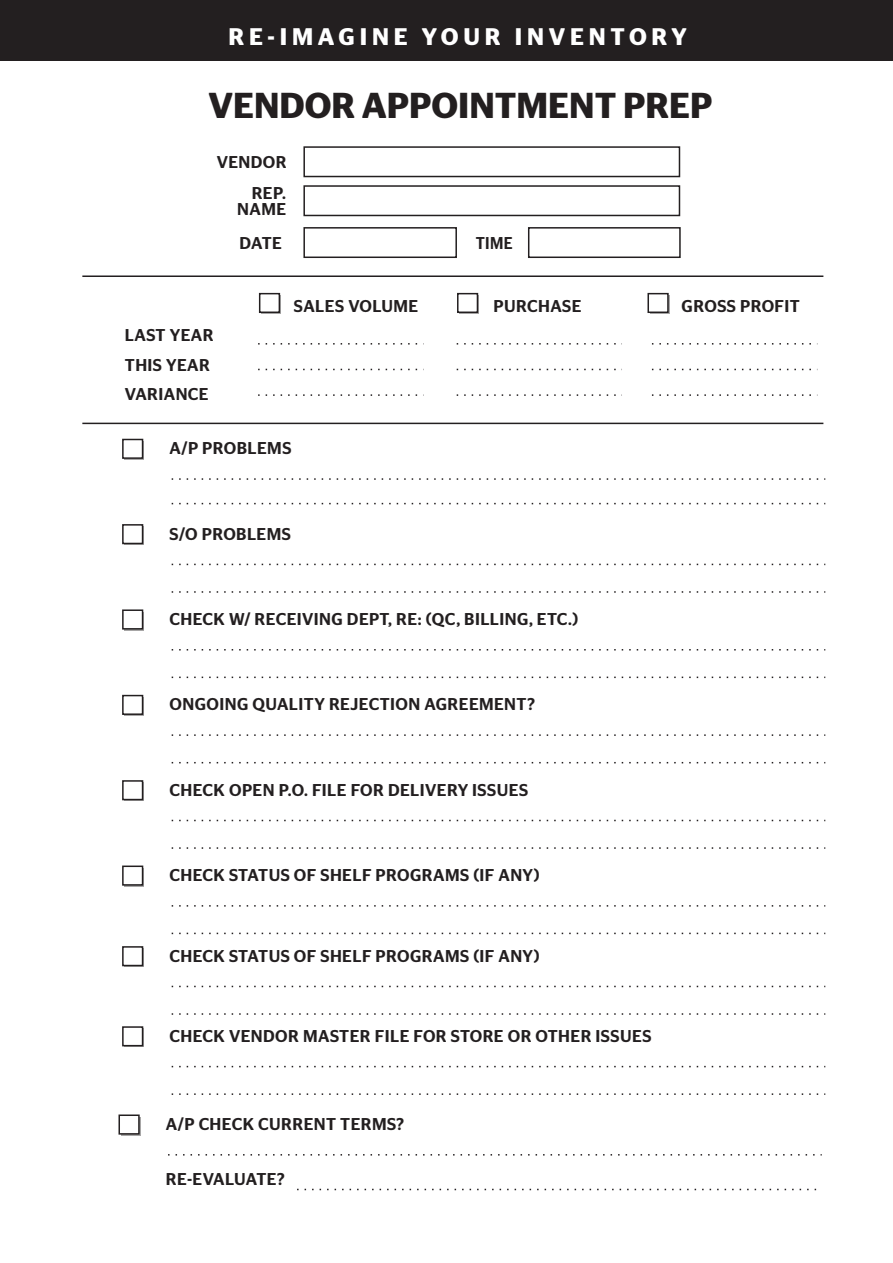
<style>
.page{position:relative;width:893px;height:1263px;background:#fff}
.page>*{position:absolute;margin:0;border:0;box-sizing:border-box;transform-origin:0 0}
.t1{font:600 36px "Stag Sans";color:#231f20}
.t2{font:600 24px "Stag Sans";letter-spacing:.2em;color:#fff}
.t3{font:500 17.1px/29.4px "Stag Sans";letter-spacing:.025em;color:#231f20}
.t4{font:500 17.1px "Stag Sans";letter-spacing:.025em;color:#231f20;scale:.91 1}
</style>
<div class="page">
<hr style="left:82px;top:275px;width:741px;height:2px;background:#231f20">
<hr style="left:82px;top:423px;width:741px;height:1px;background:#231f20">
<div style="left:0;top:0;width:893px;height:60px;background:#231f20"></div>
<div style="left:303px;top:146px;width:377px;height:31px;background:#fff;border:2px solid #231f20"></div>
<div style="left:303px;top:227px;width:154px;height:31px;background:#fff;border:2px solid #231f20"></div>
<div style="left:528px;top:227px;width:153px;height:31px;background:#fff;border:2px solid #231f20"></div>
<div style="left:303px;top:185px;width:377px;height:31px;background:#fff;border:2px solid #231f20"></div>
<svg style="left:459px;top:295px;width:20px;height:19px"></svg>
<div style="left:457px;top:293px;width:21px;height:20px;background:#fff;border:2px solid #231f20"></div>
<div style="left:261px;top:295px;width:20px;height:19px;background:#a3a2a2"></div>
<div style="left:259px;top:293px;width:21px;height:20px;background:#fff;border:2px solid #231f20"></div>
<svg style="left:124px;top:441px;width:20px;height:19px"></svg>
<div style="left:122px;top:439px;width:21px;height:20px;background:#fff;border:2px solid #231f20"></div>
<div style="left:650px;top:295px;width:19px;height:19px;background:#a3a2a2"></div>
<div style="left:647px;top:293px;width:22px;height:20px;background:#fff;border:2px solid #231f20"></div>
<svg style="left:258px;top:343px;width:160px;height:2px"></svg>
<svg style="left:457px;top:343px;width:165px;height:2px"></svg>
<svg style="left:652px;top:343px;width:159px;height:2px"></svg>
<svg style="left:258px;top:369px;width:160px;height:1px"></svg>
<svg style="left:457px;top:369px;width:165px;height:1px"></svg>
<svg style="left:652px;top:369px;width:165px;height:1px"></svg>
<svg style="left:258px;top:394px;width:160px;height:2px"></svg>
<svg style="left:172px;top:478px;width:653px;height:2px"></svg>
<svg style="left:172px;top:503px;width:653px;height:1px"></svg>
<div style="left:124px;top:526px;width:20px;height:19px;background:#888686"></div>
<div style="left:122px;top:524px;width:21px;height:20px;background:#fff;border:2px solid #231f20"></div>
<svg style="left:172px;top:564px;width:653px;height:1px"></svg>
<svg style="left:172px;top:591px;width:653px;height:2px"></svg>
<div style="left:124px;top:612px;width:20px;height:18px;background:#7e7c7d"></div>
<div style="left:122px;top:609px;width:21px;height:21px;background:#fff;border:2px solid #231f20"></div>
<svg style="left:172px;top:649px;width:653px;height:1px"></svg>
<svg style="left:172px;top:676px;width:653px;height:2px"></svg>
<svg style="left:124px;top:697px;width:20px;height:19px"></svg>
<div style="left:122px;top:695px;width:21px;height:20px;background:#fff;border:2px solid #231f20"></div>
<svg style="left:172px;top:734px;width:653px;height:2px"></svg>
<svg style="left:172px;top:762px;width:653px;height:1px"></svg>
<div style="left:124px;top:782px;width:20px;height:19px;background:#7d7b7c"></div>
<div style="left:122px;top:780px;width:21px;height:20px;background:#fff;border:2px solid #231f20"></div>
<svg style="left:172px;top:820px;width:653px;height:1px"></svg>
<svg style="left:172px;top:847px;width:653px;height:2px"></svg>
<div style="left:124px;top:868px;width:20px;height:18px;background:#7e7c7d"></div>
<div style="left:122px;top:865px;width:21px;height:21px;background:#fff;border:2px solid #231f20"></div>
<svg style="left:172px;top:905px;width:653px;height:2px"></svg>
<svg style="left:172px;top:933px;width:653px;height:1px"></svg>
<div style="left:124px;top:948px;width:20px;height:19px;background:#817f7f"></div>
<div style="left:122px;top:946px;width:21px;height:20px;background:#fff;border:2px solid #231f20"></div>
<svg style="left:172px;top:986px;width:653px;height:1px"></svg>
<svg style="left:172px;top:1013px;width:653px;height:2px"></svg>
<svg style="left:124px;top:1029px;width:20px;height:18px"></svg>
<div style="left:122px;top:1026px;width:21px;height:20px;background:#fff;border:2px solid #231f20"></div>
<svg style="left:172px;top:1066px;width:653px;height:1px"></svg>
<svg style="left:172px;top:1093px;width:653px;height:2px"></svg>
<svg style="left:457px;top:394px;width:165px;height:2px"></svg>
<svg style="left:652px;top:394px;width:159px;height:2px"></svg>
<svg style="left:121px;top:1117px;width:20px;height:18px"></svg>
<div style="left:118px;top:1114px;width:22px;height:20px;background:#fff;border:2px solid #231f20"></div>
<svg style="left:168px;top:1154px;width:654px;height:1px"></svg>
<svg style="left:297px;top:1189px;width:520px;height:1px"></svg>
<h2 class="t2" style="left:229px;top:23px;width:460px">RE-IMAGINE YOUR INVENTORY</h2>
<h1 class="t1" style="left:208px;top:84px;width:505px">VENDOR APPOINTMENT PREP</h1>
<p class="t3" style="left:217px;top:148px;width:71px">VENDOR</p>
<p class="t3" style="left:237px;top:185px;width:50px;line-height:15.8px;text-align:right">REP.<br>NAME</p>
<p class="t3" style="left:240px;top:228px;width:44px">DATE</p>
<p class="t4" style="left:476px;top:233px;width:42px">TIME</p>
<p class="t3" style="left:125px;top:320px;width:90px">LAST YEAR<br>THIS YEAR<br>VARIANCE</p>
<p class="t3" style="left:294px;top:291px;width:126px">SALES VOLUME</p>
<p class="t3" style="left:170px;top:433px;width:123px">A/P PROBLEMS</p>
<p class="t3" style="left:170px;top:519px;width:123px">S/O PROBLEMS</p>
<p class="t3" style="left:493px;top:291px;width:90px">PURCHASE</p>
<p class="t3" style="left:682px;top:291px;width:120px">GROSS PROFIT</p>
<p class="t3" style="left:170px;top:604px;width:410px">CHECK W/ RECEIVING DEPT, RE: (QC, BILLING, ETC.)</p>
<p class="t3" style="left:170px;top:690px;width:367px">ONGOING QUALITY REJECTION AGREEMENT?</p>
<p class="t3" style="left:170px;top:775px;width:360px">CHECK OPEN P.O. FILE FOR DELIVERY ISSUES</p>
<p class="t3" style="left:170px;top:860px;width:371px">CHECK STATUS OF SHELF PROGRAMS (IF ANY)</p>
<p class="t3" style="left:170px;top:941px;width:371px">CHECK STATUS OF SHELF PROGRAMS (IF ANY)</p>
<p class="t3" style="left:170px;top:1021px;width:483px">CHECK VENDOR MASTER FILE FOR STORE OR OTHER ISSUES</p>
<p class="t3" style="left:166px;top:1109px;width:240px">A/P CHECK CURRENT TERMS?</p>
<p class="t3" style="left:166px;top:1165px;width:120px">RE-EVALUATE?</p>
</div>
